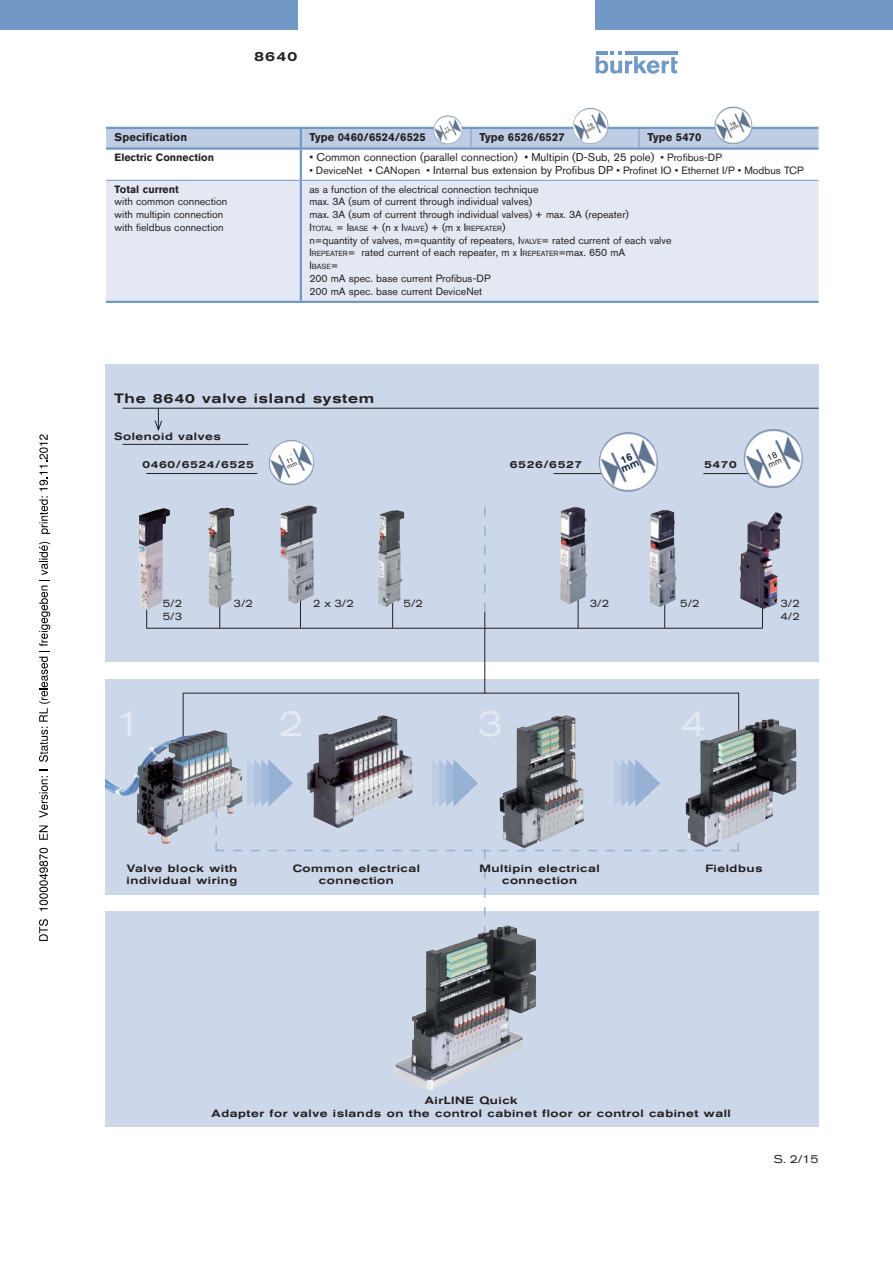
<style>
.page{position:relative;width:893px;height:1263px;background:#fff}
.page>*{position:absolute;margin:0;border:0;box-sizing:border-box;transform-origin:0 0}
.t1{font:expanded 36px "Akzidenz Grotesk BQ";color:#e3e8f3}
.t2{font:500 expanded 13.5px "Akzidenz Grotesk BQ";letter-spacing:.05em;color:#231f20}
.t3{font:11.25px "Akzidenz Grotesk BQ";color:#231f20}
.t4{font:700 11.25px "Akzidenz Grotesk BQ";letter-spacing:.01em;color:#231f20}
.t5{font:expanded 11.25px "Akzidenz Grotesk BQ";color:#231f20}
.t6{font:10.5px/12.8px "Akzidenz Grotesk BQ";color:#231f20}
.t7{font:500 expanded 10.5px/12.8px "Akzidenz Grotesk BQ";letter-spacing:.05em;color:#231f20;text-align:center}
.t8{font:700 10.5px "Akzidenz Grotesk BQ";color:#231f20}
.t9{font:expanded 10.5px/12.8px "Akzidenz Grotesk BQ";color:#231f20}
.t10{font:9px/6.3px "Akzidenz Grotesk BQ";color:#231f20}
.t11{font:7.35px "Akzidenz Grotesk BQ";color:#231f20}
.t12{font:6.75px/4.8px "Akzidenz Grotesk BQ";color:#231f20}
.t13{font:5.25px/3.8px "Akzidenz Grotesk BQ";color:#231f20}
.s1{font-size:10.5px}
.s2{font-size:11.25px}
.s3{font-size:7.35px}
</style>
<div class="page">
<svg style="left:596px;top:51px;width:81px;height:23px"></svg>
<hr style="left:625px;top:51px;width:52px;height:3px;background:#7299c6">
<div style="left:0;top:0;width:298px;height:30px;background:#7299c6"></div>
<div style="left:595px;top:0;width:298px;height:30px;background:#7299c6"></div>
<div style="left:105px;top:364px;width:714px;height:298px;background:#ccd7e9"></div>
<div style="left:105px;top:679px;width:714px;height:215px;background:#ccd7e9"></div>
<div style="left:105px;top:911px;width:714px;height:216px;background:#ccd7e9"></div>
<hr style="left:392px;top:543px;width:1px;height:85px;background:#231f20">
<hr style="left:123px;top:408px;width:696px;height:1px;background:#231f20">
<svg style="left:154px;top:408px;width:9px;height:23px"></svg>
<hr style="left:553px;top:473px;width:85px;height:1px;background:#231f20">
<hr style="left:578px;top:541px;width:1px;height:87px;background:#231f20">
<hr style="left:762px;top:575px;width:1px;height:53px;background:#231f20">
<hr style="left:146px;top:473px;width:111px;height:1px;background:#231f20">
<hr style="left:219px;top:563px;width:1px;height:65px;background:#231f20">
<hr style="left:147px;top:628px;width:616px;height:1px;background:#231f20">
<hr style="left:484px;top:612px;width:1px;height:81px;background:#231f20">
<hr style="left:183px;top:693px;width:556px;height:1px;background:#231f20">
<hr style="left:183px;top:693px;width:1px;height:64px;background:#231f20">
<hr style="left:738px;top:693px;width:1px;height:53px;background:#231f20">
<hr style="left:122px;top:444px;width:126px;height:1px;background:#231f20">
<img style="left:269px;top:440px;width:45px;height:46px">
<svg style="left:282px;top:453px;width:19px;height:22px"></svg>
<img style="left:598px;top:432px;width:60px;height:60px">
<svg style="left:484px;top:507px;width:2px;height:105px"></svg>
<hr style="left:300px;top:563px;width:1px;height:65px;background:#231f20">
<img style="left:318px;top:715px;width:94px;height:44px">
<img style="left:516px;top:715px;width:60px;height:44px">
<img style="left:700px;top:718px;width:96px;height:115px">
<img style="left:208px;top:508px;width:26px;height:100px">
<img style="left:280px;top:505px;width:37px;height:99px">
<img style="left:378px;top:510px;width:26px;height:97px">
<img style="left:560px;top:506px;width:27px;height:98px">
<img style="left:740px;top:512px;width:42px;height:97px">
<img style="left:395px;top:955px;width:141px;height:135px">
<div style="left:106px;top:181px;width:713px;height:120px;background:#e3e8f3"></div>
<hr style="left:106px;top:180px;width:713px;height:1px;background:#7299c6">
<hr style="left:300px;top:181px;width:2px;height:120px;background:#7299c6">
<hr style="left:300px;top:150px;width:2px;height:30px;background:#7299c6">
<hr style="left:106px;top:147px;width:713px;height:3px;background:#7299c6">
<hr style="left:106px;top:301px;width:713px;height:2px;background:#7299c6">
<img style="left:575px;top:108px;width:32px;height:10px">
<img style="left:716px;top:106px;width:35px;height:12px">
<img style="left:440px;top:115px;width:16px;height:3px">
<hr style="left:146px;top:564px;width:1px;height:65px;background:#231f20">
<img style="left:139px;top:508px;width:31px;height:102px">
<hr style="left:664px;top:575px;width:1px;height:53px;background:#231f20">
<img style="left:649px;top:509px;width:28px;height:98px">
<hr style="left:703px;top:473px;width:48px;height:1px;background:#231f20">
<svg style="left:215px;top:759px;width:524px;height:196px"></svg>
<img style="left:105px;top:730px;width:137px;height:114px">
<img style="left:743px;top:429px;width:60px;height:59px">
<svg style="left:761px;top:446px;width:25px;height:28px"></svg>
<svg style="left:39px;top:919px;width:9px;height:22px"></svg>
<svg style="left:39px;top:848px;width:9px;height:63px"></svg>
<svg style="left:39px;top:825px;width:9px;height:15px"></svg>
<svg style="left:39px;top:770px;width:9px;height:48px"></svg>
<svg style="left:39px;top:542px;width:11px;height:220px"></svg>
<svg style="left:39px;top:434px;width:11px;height:100px"></svg>
<svg style="left:106px;top:118px;width:713px;height:31px"></svg>
<p class="t2" style="left:254px;top:52px;width:45px">8640</p>
<p class="t13" style="left:586px;top:126px;width:10px;rotate:-25deg">16 mm</p>
<p class="t4" style="left:115px;top:133px;width:74px">Specification</p>
<p class="t4" style="left:309px;top:133px;width:118px">Type 0460/6524/6525</p>
<p class="t4" style="left:479px;top:133px;width:87px">Type 6526/6527</p>
<p class="t4" style="left:647px;top:133px;width:56px">Type 5470</p>
<p class="t8" style="left:115px;top:153px;width:101px">Electric Connection</p>
<p class="t3" style="left:309px;top:153px;width:414px">• Common connection (parallel connection) • Multipin (D-Sub, 25 pole) <span class="s1">• Profibus-DP</span></p>
<p class="t6" style="left:309px;top:165px;width:496px">• DeviceNet • CANopen • <span class="s2">Internal bus extension by Profibus DP</span> • Profinet IO • Ethernet I/P • Modbus TCP</p>
<p class="t8" style="left:115px;top:185px;width:66px">Total current</p>
<p class="t6" style="left:115px;top:196px;width:114px">with common connection with multipin connection with fieldbus connection</p>
<p class="t6" style="left:309px;top:184px;width:321px">as a function of the electrical connection technique<br>max. 3A (sum of current through individual valves)<br>max. 3A (sum of current through individual valves) + max. 3A (repeater)</p>
<p class="t11" style="left:309px;top:226px;width:198px"><span class="s1">I</span>TOTAL <span class="s1">= I</span>BASE <span class="s1">+ (n x I</span>VALVE<span class="s1">) + (m x I</span>REPEATER<span class="s1">)</span></p>
<p class="t6" style="left:309px;top:235px;width:364px">n=quantity of valves, m=quantity of repeaters, I<span class="s3">VALVE</span>= rated current of each valve<br>I<span class="s3">REPEATER</span>= rated current of each repeater, m x I<span class="s3">REPEATER</span>=max. 650 mA</p>
<p class="t11" style="left:309px;top:264px;width:31px"><span class="s1">I</span>BASE<span class="s1">=</span></p>
<p class="t6" style="left:309px;top:273px;width:183px">200 mA spec. base current Profibus-DP<br>200 mA spec. base current DeviceNet</p>
<p class="t2" style="left:114px;top:394px;width:262px">The 8640 valve island system</p>
<p class="t7" style="left:114px;top:432px;width:108px">Solenoid valves</p>
<p class="t12" style="left:284px;top:461px;width:12px;rotate:-25deg">11 mm</p>
<p class="t7" style="left:142px;top:459px;width:113px">0460/6524/6525</p>
<p class="t7" style="left:510px;top:460px;width:74px">6526/6527</p>
<p class="t7" style="left:704px;top:460px;width:35px">5470</p>
<p class="t10" style="left:765px;top:457px;width:15px;rotate:-25deg">18 mm</p>
<p class="t9" style="left:234px;top:598px;width:21px">3/2</p>
<p class="t9" style="left:313px;top:598px;width:42px">2 x 3/2</p>
<p class="t9" style="left:404px;top:598px;width:21px">5/2</p>
<p class="t9" style="left:590px;top:598px;width:21px">3/2</p>
<p class="t9" style="left:680px;top:598px;width:21px">5/2</p>
<p class="t9" style="left:163px;top:598px;width:21px">5/2<br>5/3</p>
<p class="t9" style="left:780px;top:598px;width:21px">3/2<br>4/2</p>
<h1 class="t1" style="left:116px;top:710px;width:27px">1</h1>
<h1 class="t1" style="left:278px;top:710px;width:27px">2</h1>
<h1 class="t1" style="left:477px;top:710px;width:27px">3</h1>
<h1 class="t1" style="left:680px;top:710px;width:27px">4</h1>
<p class="t7" style="left:127px;top:863px;width:112px;text-align:left">Valve block with individual wiring</p>
<p class="t7" style="left:293px;top:863px;width:129px">Common electrical connection</p>
<p class="t7" style="left:479px;top:863px;width:122px">Multipin electrical connection</p>
<p class="t7" style="left:705px;top:863px;width:59px">Fieldbus</p>
<p class="t7" style="left:212px;top:1095px;width:521px">AirLINE Quick<br>Adapter for valve islands on the control cabinet floor or control cabinet wall</p>
<p class="t5" style="left:774px;top:1155px;width:46px">S. 2/15</p>
</div>
